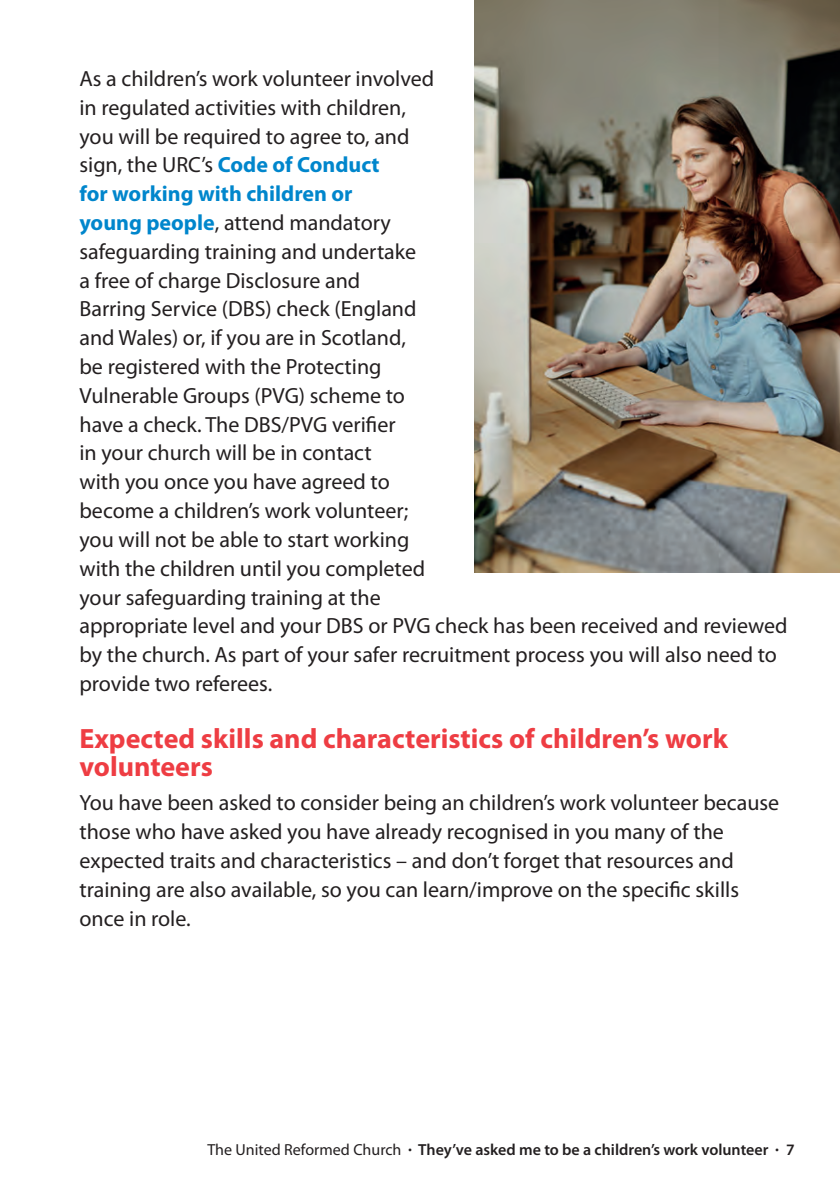
<style>
.page{position:relative;width:840px;height:1191px;background:#fff}
.page>*{position:absolute;margin:0;border:0;box-sizing:border-box;transform-origin:0 0}
.t1{font:700 28px/28px "Myriad Pro";color:#ee3d43}
.t2{font:22px/28.8px "Myriad Pro";color:#231f20}
.t3{font:600 16px "Myriad Pro";color:#231f20}
.s1{font-weight:700;color:#0086cc}
.s2{font-weight:400}
</style>
<div class="page">
<img style="left:474px;top:0;width:365px;height:573px">
<p class="t2" style="left:79px;top:65px;width:709px">As a children’s work volunteer involved<br>in regulated activities with children,<br>you will be required to agree to, and<br>sign, the URC’s <span class="s1">Code of Conduct<br>for working with children or<br>young people</span>, attend mandatory<br>safeguarding training and undertake<br>a free of charge Disclosure and<br>Barring Service (DBS) check (England<br>and Wales) or, if you are in Scotland,<br>be registered with the Protecting<br>Vulnerable Groups (PVG) scheme to<br>have a check. The DBS/PVG verifier<br>in your church will be in contact<br>with you once you have agreed to<br>become a children’s work volunteer;<br>you will not be able to start working<br>with the children until you completed<br>your safeguarding training at the<br>appropriate level and your DBS or PVG check has been received and reviewed by the church. As part of your safer recruitment process you will also need to provide two referees.</p>
<p class="t1" style="left:79px;top:724px;width:649px">Expected skills and characteristics of children’s work volunteers</p>
<p class="t2" style="left:79px;top:789px;width:701px">You have been asked to consider being an children’s work volunteer because those who have asked you have already recognised in you many of the expected traits and characteristics – and don’t forget that resources and training are also available, so you can learn/improve on the specific skills once in role.</p>
<p class="t3" style="left:207px;top:1140px;width:588px"><span class="s2">The United Reformed Church</span> · They’ve asked me to be a children’s work volunteer · 7</p>
</div>
